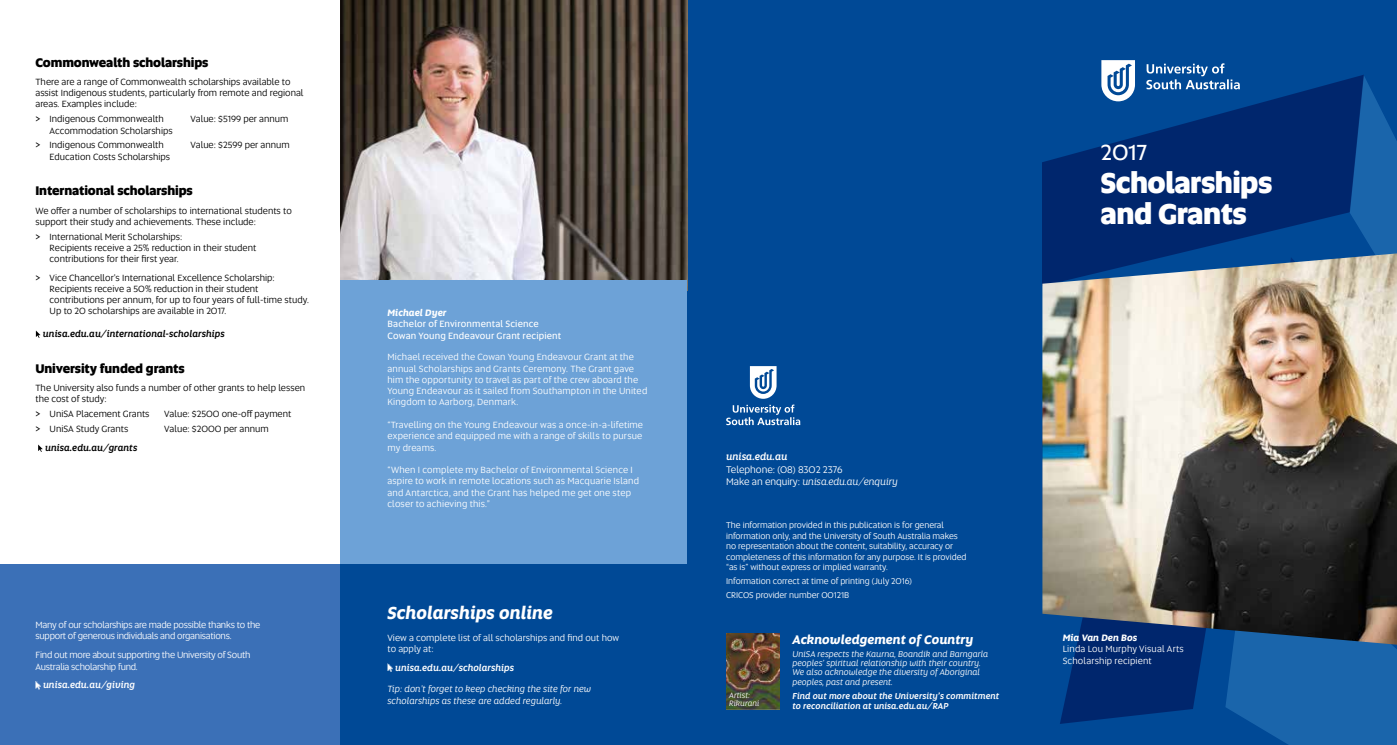
<style>
.page{position:relative;width:1397px;height:745px;background:#fff}
.page>*{position:absolute;margin:0;border:0;box-sizing:border-box;transform-origin:0 0}
.t1{font:800 28.75px/31.2px "Altis Uni SA";letter-spacing:-.02em;color:#fff}
.t2{font:22.5px "Altis Uni SA";color:#fff}
.t3{font:italic 700 17.5px "Altis Uni SA";color:#fff}
.t4{font:800 12.5px "Altis Uni SA";letter-spacing:-.01em;color:#000}
.t5{font:italic 700 12.5px "Altis Uni SA";color:#fff}
.t6{font:10px/12.5px "Altis Uni SA";letter-spacing:-.005em;color:#fff}
.t7{font:italic 500 10px "Altis Uni SA";letter-spacing:-.005em;color:#fff}
.t8{font:9.38px/11.2px "Altis Uni SA";color:#000}
.t9{font:9.38px/11.2px "Altis Uni SA";letter-spacing:.015em;color:#fff}
.t10{font:9.38px/11.2px "Altis Uni SA";letter-spacing:-.025em;color:#fff}
.t11{font:italic 9.38px/11.2px "Altis Uni SA";color:#fff}
.t12{font:9.38px/11.2px "Altis Uni SA";letter-spacing:.015em;color:#fff}
.t13{font:italic 500 9.38px "Altis Uni SA";color:#000}
.t14{font:italic 500 9.38px "Altis Uni SA";color:#fff}
.t15{font:italic 700 9.38px "Altis Uni SA";color:#fff}
.t16{font:8.75px/10.5px "Altis Uni SA";letter-spacing:-.005em;color:#fff}
.t17{font:italic 8.75px/9.5px "Altis Uni SA";color:#fff}
.t18{font:italic 500 8.75px/10.5px "Altis Uni SA";color:#fff}
.t19{font:italic 8.12px/8.8px "Altis Uni SA";color:#fff}
.s1{font-style:inherit}
.s2{font-style:italic}
</style>
<div class="page">
<div style="left:0;top:563px;width:353px;height:181px;background:#3b70b7"></div>
<div style="left:667px;top:0;width:385px;height:744px;background:#004996"></div>
<div style="left:340px;top:531px;width:360px;height:213px;background:#004996"></div>
<img style="left:340px;top:0;width:347px;height:280px">
<svg style="left:35px;top:330px;width:6px;height:8px"></svg>
<svg style="left:38px;top:444px;width:5px;height:8px"></svg>
<div style="left:1042px;top:0;width:354px;height:744px;background:#004996"></div>
<div style="left:1042px;top:158px;width:17px;height:95px;background:#00266d"></div>
<svg style="left:726px;top:404px;width:74px;height:21px"></svg>
<svg style="left:749px;top:366px;width:27px;height:32px"></svg>
<svg style="left:1059px;top:60px;width:337px;height:684px"></svg>
<img style="left:1042px;top:253px;width:354px;height:391px">
<img style="left:726px;top:633px;width:53px;height:76px">
<svg style="left:387px;top:663px;width:6px;height:9px"></svg>
<svg style="left:35px;top:681px;width:6px;height:8px"></svg>
<div style="left:340px;top:280px;width:347px;height:283px;background:#6da2d7"></div>
<h3 class="t4" style="left:35px;top:53px;width:174px">Commonwealth scholarships</h3>
<p class="t8" style="left:35px;top:76px;width:269px">There are a range of Commonwealth scholarships available to assist Indigenous students, particularly from remote and regional areas. Examples include:</p>
<p class="t8" style="left:35px;top:113px;width:130px"><span class="s1">&gt;</span> Indigenous Commonwealth</p>
<p class="t8" style="left:190px;top:113px;width:99px">Value: $5199 per annum</p>
<p class="t8" style="left:35px;top:122px;width:139px;line-height:14.8px;text-indent:14px">Accommodation Scholarships <span class="s1">&gt;</span> Indigenous Commonwealth</p>
<p class="t8" style="left:190px;top:139px;width:101px">Value: $2599 per annum</p>
<p class="t8" style="left:50px;top:150px;width:122px">Education Costs Scholarships</p>
<h3 class="t4" style="left:35px;top:181px;width:159px">International scholarships</h3>
<p class="t8" style="left:35px;top:204px;width:258px">We offer a number of scholarships to international students to support their study and achievements. These include:</p>
<p class="t8" style="left:50px;top:230px;width:208px;text-indent:-14px"><span class="s1">&gt;</span> International Merit Scholarships:<br>Recipients receive a 25% reduction in their student contributions for their first year.</p>
<p class="t8" style="left:50px;top:271px;width:261px;text-indent:-14px"><span class="s1">&gt;</span> Vice Chancellor’s International Excellence Scholarship:<br>Recipients receive a 50% reduction in their student contributions per annum, for up to four years of full-time study.<br>Up to 20 scholarships are available in 2017.</p>
<p class="t13" style="left:43px;top:326px;width:183px">unisa.edu.au/international-scholarships</p>
<h3 class="t4" style="left:35px;top:358px;width:151px">University funded grants</h3>
<p class="t8" style="left:35px;top:381px;width:271px">The University also funds a number of other grants to help lessen the cost of study:</p>
<p class="t8" style="left:35px;top:407px;width:116px"><span class="s1">&gt;</span> UniSA Placement Grants</p>
<p class="t8" style="left:164px;top:407px;width:128px">Value: $2500 one-off payment</p>
<p class="t8" style="left:35px;top:422px;width:94px"><span class="s1">&gt;</span> UniSA Study Grants</p>
<p class="t8" style="left:164px;top:422px;width:106px">Value: $2000 per annum</p>
<p class="t13" style="left:45px;top:440px;width:94px">unisa.edu.au/grants</p>
<p class="t10" style="left:35px;top:618px;width:226px">Many of our scholarships are made possible thanks to the support of generous individuals and organisations.</p>
<p class="t10" style="left:35px;top:648px;width:216px;line-height:12px">Find out more about supporting the University of South<br>Australia scholarship fund.</p>
<p class="t14" style="left:43px;top:677px;width:93px">unisa.edu.au/giving</p>
<p class="t15" style="left:387px;top:305px;width:61px">Michael Dyer</p>
<p class="t12" style="left:387px;top:318px;width:175px">Bachelor of Environmental Science<br>Cowan Young Endeavour Grant recipient</p>
<p class="t9" style="left:387px;top:351px;width:261px">Michael received the Cowan Young Endeavour Grant at the annual Scholarships and Grants Ceremony. The Grant gave him the opportunity to travel as part of the crew aboard the Young Endeavour as it sailed from Southampton in the United Kingdom to Aarborg, Denmark.</p>
<p class="t9" style="left:387px;top:418px;width:257px;text-align:justify">“Travelling on the Young Endeavour was a once-in-a-lifetime experience and equipped me with a range of skills to pursue my dreams.</p>
<p class="t9" style="left:387px;top:463px;width:253px">“When I complete my Bachelor of Environmental Science I aspire to work in remote locations such as Macquarie Island and Antarctica, and the Grant has helped me get one step closer to achieving this.”</p>
<h3 class="t3" style="left:387px;top:599px;width:167px">Scholarships online</h3>
<p class="t9" style="left:387px;top:631px;width:233px">View a complete list of all scholarships and find out how to apply at:</p>
<p class="t14" style="left:395px;top:660px;width:121px">unisa.edu.au/scholarships</p>
<p class="t11" style="left:387px;top:682px;width:205px">Tip: don’t forget to keep checking the site for new scholarships as these are added regularly.</p>
<h2 class="t2" style="left:1100px;top:136px;width:47px">2017</h2>
<h1 class="t1" style="left:1100px;top:165px;width:173px">Scholarships and Grants</h1>
<p class="t7" style="left:726px;top:449px;width:63px">unisa.edu.au</p>
<p class="t6" style="left:726px;top:462px;width:173px">Telephone: (08) 8302 2376<br>Make an enquiry: <span class="s2">unisa.edu.au/enquiry</span></p>
<p class="t16" style="left:726px;top:519px;width:242px">The information provided in this publication is for general information only, and the University of South Australia makes no representation about the content, suitability, accuracy or completeness of this information for any purpose. It is provided “as is” without express or implied warranty.</p>
<p class="t16" style="left:726px;top:573px;width:187px;line-height:14px">Information correct at time of printing (July 2016)<br>CRICOS provider number 00121B</p>
<p class="t19" style="left:729px;top:689px;width:32px">Artist:<br>Rikurani</p>
<h3 class="t5" style="left:792px;top:629px;width:182px">Acknowledgement of Country</h3>
<p class="t17" style="left:792px;top:648px;width:197px">UniSA respects the Kaurna, Boandik and Barngarla peoples’ spiritual relationship with their country.<br>We also acknowledge the diversity of Aboriginal peoples, past and present.</p>
<p class="t18" style="left:792px;top:689px;width:208px">Find out more about the University’s commitment to reconciliation at unisa.edu.au/RAP</p>
<p class="t15" style="left:1062px;top:630px;width:76px">Mia Van Den Bos</p>
<p class="t9" style="left:1062px;top:642px;width:123px">Linda Lou Murphy Visual Arts<br>Scholarship recipient</p>
</div>
